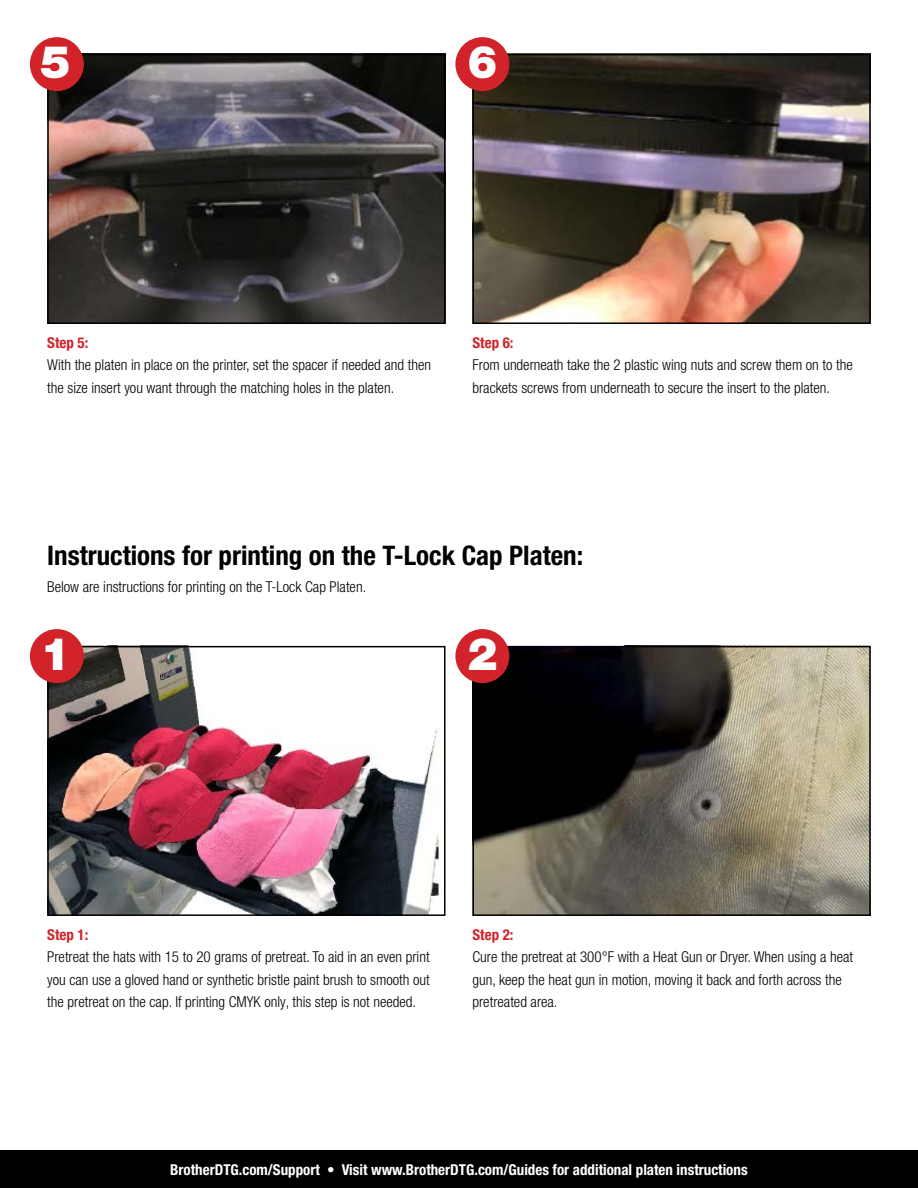
<style>
.page{position:relative;width:918px;height:1188px;background:#fff}
.page>*{position:absolute;margin:0;border:0;box-sizing:border-box;transform-origin:0 0}
.t1{font:900 45px "Helvetica Neue LT Pro";color:#fff}
.t2{font:700 condensed 27px "Helvetica Neue LT Pro";color:#000}
.t3{font:300 condensed 15px/22.5px "Helvetica Neue LT Pro";color:#000}
.t4{font:700 condensed 15px "Helvetica Neue LT Pro";color:#fff}
.t5{font:700 condensed 15px "Helvetica Neue LT Pro";color:#d2232a}
</style>
<div class="page">
<img style="left:50px;top:57px;width:393px;height:264px">
<div style="left:47px;top:54px;width:399px;height:270px;border:2px solid #000"></div>
<img style="left:475px;top:57px;width:393px;height:264px">
<div style="left:472px;top:54px;width:399px;height:270px;border:2px solid #000"></div>
<div style="left:30px;top:37px;width:54px;height:54px;background:#d2232a;border-radius:50%"></div>
<div style="left:455px;top:37px;width:54px;height:54px;background:#d2232a;border-radius:50%"></div>
<img style="left:50px;top:649px;width:390px;height:264px">
<div style="left:47px;top:646px;width:399px;height:270px;border:2px solid #000"></div>
<img style="left:475px;top:649px;width:393px;height:264px">
<div style="left:472px;top:646px;width:399px;height:270px;border:2px solid #000"></div>
<div style="left:30px;top:629px;width:54px;height:54px;background:#d2232a;border-radius:50%"></div>
<div style="left:455px;top:629px;width:54px;height:54px;background:#d2232a;border-radius:50%"></div>
<div style="left:0;top:1151px;width:918px;height:37px;background:#000"></div>
<h1 class="t1" style="left:40px;top:35px;width:32px">5</h1>
<h1 class="t1" style="left:467px;top:35px;width:32px">6</h1>
<p class="t5" style="left:47px;top:333px;width:43px">Step 5:</p>
<p class="t3" style="left:47px;top:353px;width:385px">With the platen in place on the printer, set the spacer if needed and then the size insert you want through the matching holes in the platen.</p>
<p class="t5" style="left:472px;top:333px;width:43px">Step 6:</p>
<p class="t3" style="left:472px;top:353px;width:382px">From underneath take the 2 plastic wing nuts and screw them on to the brackets screws from underneath to secure the insert to the platen.</p>
<h2 class="t2" style="left:47px;top:539px;width:537px">Instructions for printing on the T-Lock Cap Platen:</h2>
<p class="t3" style="left:47px;top:575px;width:321px">Below are instructions for printing on the T-Lock Cap Platen.</p>
<h1 class="t1" style="left:40px;top:627px;width:32px">1</h1>
<h1 class="t1" style="left:467px;top:627px;width:32px">2</h1>
<p class="t5" style="left:47px;top:925px;width:43px">Step 1:</p>
<p class="t3" style="left:47px;top:945px;width:384px;text-align:justify">Pretreat the hats with 15 to 20 grams of pretreat. To aid in an even print you can use a gloved hand or synthetic bristle paint brush to smooth out the pretreat on the cap. If printing CMYK only, this step is not needed.</p>
<p class="t5" style="left:472px;top:925px;width:43px">Step 2:</p>
<p class="t3" style="left:472px;top:945px;width:382px">Cure the pretreat at 300°F with a Heat Gun or Dryer. When using a heat gun, keep the heat gun in motion, moving it back and forth across the pretreated area.</p>
<p class="t4" style="left:170px;top:1161px;width:579px">BrotherDTG.com/Support • Visit www.BrotherDTG.com/Guides for additional platen instructions</p>
</div>
